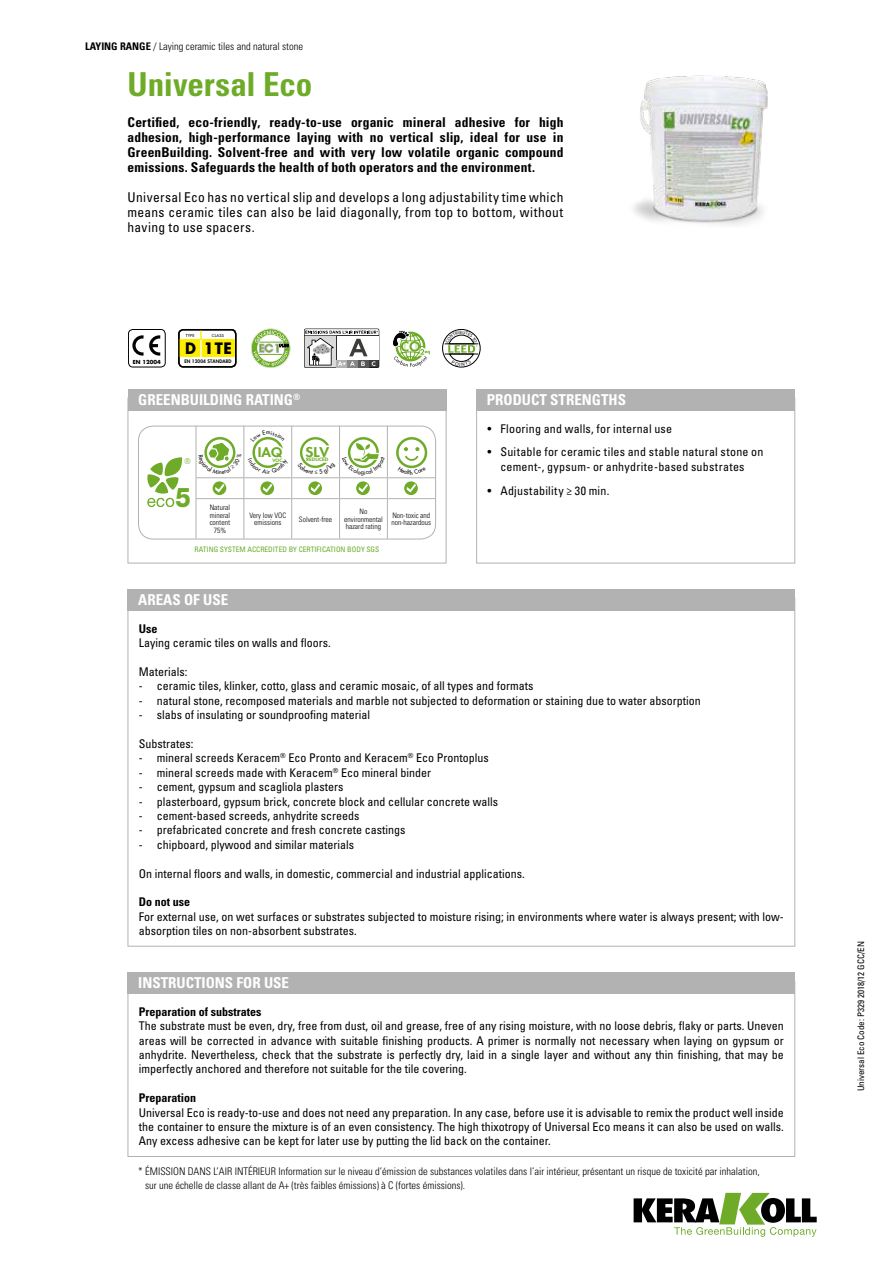
<style>
.page{position:relative;width:893px;height:1263px;background:#fff}
.page>*{position:absolute;margin:0;border:0;box-sizing:border-box;transform-origin:0 0}
.t1{font:700 condensed 33px "Univers LT Std";color:#6eab28}
.t2{font:800 27.15px "Helvetica Neue LT Std";color:#6eab28;scale:.9 1}
.t3{font:700 15.3px "Futura Std";color:#000;scale:.95 1}
.t4{font:700 condensed 15px "Univers LT Std";color:#fff}
.t5{font:700 condensed 13.5px/15px "Univers LT Std";letter-spacing:.015em;color:#000;text-align:justify}
.t6{font:condensed 13.5px/15px "Univers LT Std";letter-spacing:.025em;color:#000;text-align:justify}
.t7{font:800 13.2px "Futura Std";color:#6eab28;scale:1.15 1}
.t8{font:800 12.75px "Futura Std";color:#6eab28;scale:1.11 1}
.t9{font:condensed 12px/14.4px "Univers LT Std";color:#000;text-align:justify}
.t10{font:condensed 12px/15px "Univers LT Std";letter-spacing:.02em;color:#000;text-align:center}
.t11{font:700 condensed 12px "Univers LT Std";color:#000}
.t12{font:300 condensed 10.5px/13.5px "Univers LT Std";color:#000}
.t13{font:condensed 9px "Univers LT Std";color:#000}
.t14{font:300 condensed 7.8px "Univers LT Std";color:#6eab28}
.t15{font:300 condensed 7.5px/7.5px "Univers LT Std";color:#000;text-align:center}
.t16{font:condensed 7.5px "Univers LT Std";color:#6eab28}
.t17{font:700 5.4px "Futura Std";color:#000}
.t18{font:800 4.8px "Futura Std";letter-spacing:.02em;color:#000}
.t19{font:800 4.5px "Futura Std";color:#6eab28;scale:1.2 1}
.t20{font:800 4.35px "Futura Std";color:#6eab28;scale:1.11 1}
.t21{font:500 4.05px "Futura Std";letter-spacing:.05em;color:#000}
.s1{font-weight:700}
.s2{font-size:13.05px}
</style>
<div class="page">
<svg style="left:634px;top:1193px;width:183px;height:44px"></svg>
<div style="left:476px;top:398px;width:319px;height:165px;border:1px solid #b3b2b2"></div>
<div style="left:128px;top:398px;width:318px;height:165px;border:1px solid #b3b2b2"></div>
<div style="left:128px;top:389px;width:318px;height:21px;background:#b3b2b2"></div>
<div style="left:476px;top:389px;width:319px;height:21px;background:#b3b2b2"></div>
<div style="left:128px;top:589px;width:667px;height:21px;background:#b3b2b2"></div>
<div style="left:128px;top:972px;width:667px;height:22px;background:#b3b2b2"></div>
<div style="left:138px;top:426px;width:298px;height:113px;border:1px solid #b3b2b2;border-radius:15px"></div>
<hr style="left:244px;top:426px;width:1px;height:51px;background:#b3b2b2">
<hr style="left:291px;top:426px;width:1px;height:51px;background:#b3b2b2">
<hr style="left:339px;top:426px;width:1px;height:51px;background:#b3b2b2">
<hr style="left:387px;top:477px;width:48px;height:1px;background:#b3b2b2">
<hr style="left:196px;top:498px;width:48px;height:1px;background:#b3b2b2">
<hr style="left:196px;top:499px;width:1px;height:40px;background:#b3b2b2">
<hr style="left:244px;top:498px;width:48px;height:1px;background:#b3b2b2">
<hr style="left:243px;top:499px;width:1px;height:40px;background:#b3b2b2">
<hr style="left:292px;top:498px;width:48px;height:1px;background:#b3b2b2">
<hr style="left:291px;top:499px;width:1px;height:40px;background:#b3b2b2">
<hr style="left:340px;top:498px;width:47px;height:1px;background:#b3b2b2">
<hr style="left:339px;top:499px;width:1px;height:40px;background:#b3b2b2">
<hr style="left:387px;top:498px;width:48px;height:1px;background:#b3b2b2">
<hr style="left:387px;top:499px;width:1px;height:40px;background:#b3b2b2">
<hr style="left:387px;top:426px;width:1px;height:51px;background:#b3b2b2">
<hr style="left:196px;top:426px;width:1px;height:51px;background:#b3b2b2">
<svg style="left:147px;top:457px;width:36px;height:50px"></svg>
<div style="left:396px;top:437px;width:31px;height:31px;border:2px solid #6eab28;border-radius:50%"></div>
<svg style="left:404px;top:481px;width:14px;height:14px"></svg>
<svg style="left:407px;top:484px;width:9px;height:8px"></svg>
<img style="left:633px;top:75px;width:135px;height:150px">
<div style="left:128px;top:329px;width:38px;height:38px;border:1px solid #000;border-radius:4px"></div>
<svg style="left:132px;top:335px;width:28px;height:21px"></svg>
<svg style="left:251px;top:329px;width:39px;height:39px"></svg>
<div style="left:442px;top:329px;width:38px;height:38px;border:1px solid #000;border-radius:50%"></div>
<hr style="left:445px;top:354px;width:33px;height:1px;background:#000">
<hr style="left:445px;top:344px;width:33px;height:1px;background:#000">
<svg style="left:304px;top:329px;width:75px;height:39px"></svg>
<svg style="left:305px;top:329px;width:74px;height:38px"></svg>
<div style="left:179px;top:340px;width:56px;height:17px;background:#ffed00"></div>
<svg style="left:200px;top:331px;width:2px;height:26px"></svg>
<div style="left:178px;top:329px;width:58px;height:39px;border:1px solid #000;border-radius:4px"></div>
<svg style="left:392px;top:330px;width:38px;height:37px"></svg>
<svg style="left:196px;top:430px;width:192px;height:68px"></svg>
<svg style="left:398px;top:447px;width:28px;height:22px"></svg>
<svg style="left:445px;top:331px;width:32px;height:35px"></svg>
<p class="t12" style="left:85px;top:40px;width:220px"><span class="s1">LAYING RANGE</span> / Laying ceramic tiles and natural stone</p>
<h1 class="t1" style="left:128px;top:64px;width:186px">Universal Eco</h1>
<p class="t5" style="left:128px;top:114px;width:437px">Certified, eco-friendly, ready-to-use organic mineral adhesive for high adhesion, high-performance laying with no vertical slip, ideal for use in GreenBuilding. Solvent-free and with very low volatile organic compound emissions. Safeguards the health of both operators and the environment.</p>
<p class="t6" style="left:128px;top:189px;width:437px">Universal Eco has no vertical slip and develops a long adjustability time which means ceramic tiles can also be laid diagonally, from top to bottom, without having to use spacers.</p>
<p class="t21" style="left:186px;top:333px;width:10px">TYPE</p>
<p class="t21" style="left:212px;top:333px;width:14px">CLASS</p>
<p class="t3" style="left:185px;top:338px;width:51px">D 1TE</p>
<p class="t17" style="left:133px;top:358px;width:30px">EN 12004</p>
<p class="t18" style="left:184px;top:358px;width:49px">EN 12004 STANDARD</p>
<p class="t4" style="left:138px;top:391px;width:164px">GREENBUILDING RATING<sup>®</sup></p>
<p class="t4" style="left:487px;top:391px;width:141px">PRODUCT STRENGTHS</p>
<p class="t14" style="left:185px;top:456px;width:8px">®</p>
<h2 class="t2" style="left:176px;top:481px;width:19px">5</h2>
<p class="t8" style="left:258px;top:444px;width:23px"><span class="s2">I</span>AQ</p>
<p class="t20" style="left:272px;top:457px;width:10px">VOC</p>
<p class="t7" style="left:305px;top:443px;width:22px">SLV</p>
<p class="t19" style="left:306px;top:457px;width:20px">REDUCED</p>
<p class="t15" style="left:210px;top:504px;width:22px">Natural mineral content<br>75%</p>
<p class="t15" style="left:249px;top:511px;width:38px">Very low VOC emissions</p>
<p class="t15" style="left:299px;top:515px;width:35px">Solvent-free</p>
<p class="t15" style="left:344px;top:508px;width:40px">No environmental hazard rating</p>
<p class="t15" style="left:392px;top:511px;width:41px;text-align:left">Non-toxic and non-hazardous</p>
<p class="t16" style="left:195px;top:545px;width:186px">RATING SYSTEM ACCREDITED BY CERTIFICATION BODY SGS</p>
<p class="t4" style="left:138px;top:591px;width:92px">AREAS OF USE</p>
<p class="t10" style="left:488px;top:421px;width:186px">• Flooring and walls, for internal use</p>
<p class="t10" style="left:488px;top:444px;width:277px">• Suitable for ceramic tiles and stable natural stone on cement-, gypsum- or anhydrite-based substrates</p>
<p class="t10" style="left:488px;top:483px;width:123px">• Adjustability ≥ 30 min.</p>
<p class="t11" style="left:139px;top:621px;width:20px">Use</p>
<p class="t9" style="left:139px;top:635px;width:193px">Laying ceramic tiles on walls and floors.</p>
<p class="t9" style="left:139px;top:664px;width:50px">Materials:</p>
<p class="t9" style="left:139px;top:679px;width:396px">- ceramic tiles, klinker, cotto, glass and ceramic mosaic, of all types and formats</p>
<p class="t9" style="left:139px;top:693px;width:563px">- natural stone, recomposed materials and marble not subjected to deformation or staining due to water absorption</p>
<p class="t9" style="left:139px;top:707px;width:233px">- slabs of insulating or soundproofing material</p>
<p class="t9" style="left:139px;top:736px;width:56px">Substrates:</p>
<p class="t9" style="left:139px;top:751px;width:351px">- mineral screeds Keracem<sup>®</sup> Eco Pronto and Keracem<sup>®</sup> Eco Prontoplus</p>
<p class="t9" style="left:139px;top:765px;width:294px">- mineral screeds made with Keracem<sup>®</sup> Eco mineral binder</p>
<p class="t9" style="left:139px;top:779px;width:206px">- cement, gypsum and scagliola plasters</p>
<p class="t9" style="left:139px;top:794px;width:361px">- plasterboard, gypsum brick, concrete block and cellular concrete walls</p>
<p class="t9" style="left:139px;top:808px;width:222px">- cement-based screeds, anhydrite screeds</p>
<p class="t9" style="left:139px;top:823px;width:268px">- prefabricated concrete and fresh concrete castings</p>
<p class="t9" style="left:139px;top:837px;width:217px">- chipboard, plywood and similar materials</p>
<p class="t9" style="left:139px;top:866px;width:387px">On internal floors and walls, in domestic, commercial and industrial applications.</p>
<p class="t11" style="left:139px;top:895px;width:53px">Do not use</p>
<p class="t9" style="left:139px;top:909px;width:646px">For external use, on wet surfaces or substrates subjected to moisture rising; in environments where water is always present; with low&shy;absorption tiles on non-absorbent substrates.</p>
<p class="t4" style="left:138px;top:974px;width:152px">INSTRUCTIONS FOR USE</p>
<p class="t11" style="left:139px;top:1004px;width:124px">Preparation of substrates</p>
<p class="t9" style="left:139px;top:1019px;width:646px">The substrate must be even, dry, free from dust, oil and grease, free of any rising moisture, with no loose debris, flaky or parts. Uneven areas will be corrected in advance with suitable finishing products. A primer is normally not necessary when laying on gypsum or anhydrite. Nevertheless, check that the substrate is perfectly dry, laid in a single layer and without any thin finishing, that may be imperfectly anchored and therefore not suitable for the tile covering.</p>
<p class="t11" style="left:139px;top:1091px;width:59px">Preparation</p>
<p class="t9" style="left:139px;top:1105px;width:646px">Universal Eco is ready-to-use and does not need any preparation. In any case, before use it is advisable to remix the product well inside the container to ensure the mixture is of an even consistency. The high thixotropy of Universal Eco means it can also be used on walls.<br>Any excess adhesive can be kept for later use by putting the lid back on the container.</p>
<p class="t12" style="left:145px;top:1165px;width:616px;text-indent:-7px">* ÉMISSION DANS L’AIR INTÉRIEUR Information sur le niveau d’émission de substances volatiles dans l’air intérieur, présentant un risque de toxicité par inhalation, sur une échelle de classe allant de A+ (très faibles émissions) à C (fortes émissions).</p>
<p class="t13" style="left:855px;top:1091px;width:151px;rotate:-90deg">Universal Eco Code: P329 2018/12 GCC/EN</p>
</div>
